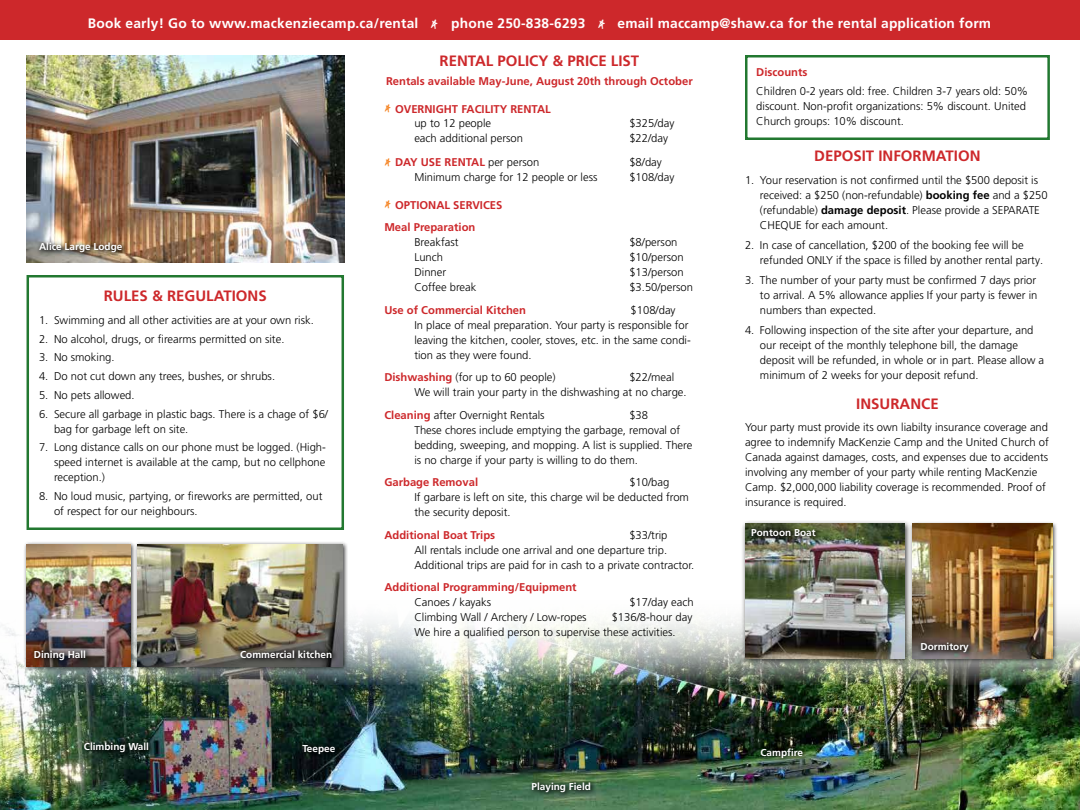
<style>
.page{position:relative;width:1080px;height:810px;background:#fff}
.page>*{position:absolute;margin:0;border:0;box-sizing:border-box;transform-origin:0 0}
.t1{font:700 15px "Frutiger LT Pro";color:#cd282b}
.t2{font:700 13.75px "Frutiger LT Pro";letter-spacing:.015em;color:#fff}
.t3{font:300 11.25px/15px "Frutiger LT Pro";color:#000}
.t4{font:700 11.25px/15px "Frutiger LT Pro";color:#cd282b}
.t5{font:700 10px "Frutiger LT Pro";color:#fff}
.s1{font-family:"Lovedbythe King";font-weight:400;font-size:17.5px}
.s2{font-family:"Lovedbythe King";font-weight:400;font-size:15px;color:#f58220}
.s3{font-weight:300;color:#000}
.s4{font-weight:700;color:#cd282b}
.s5{font-weight:700}
</style>
<div class="page">
<div style="left:0;top:0;width:1080px;height:39px;background:#cd282b"></div>
<img style="left:0;top:619px;width:1080px;height:191px">
<img style="left:27px;top:55px;width:317px;height:207px">
<div style="left:27px;top:275px;width:317px;height:255px;border:2px solid #227830"></div>
<div style="left:745px;top:55px;width:305px;height:85px;border:2px solid #227830"></div>
<div style="left:741px;top:520px;width:170px;height:145px;background:#000;opacity:.75"></div>
<img style="left:745px;top:524px;width:159px;height:134px">
<div style="left:910px;top:521px;width:148px;height:142px;background:#000;opacity:.75"></div>
<img style="left:912px;top:524px;width:140px;height:134px">
<div style="left:24px;top:541px;width:112px;height:131px;background:#000;opacity:.75"></div>
<img style="left:27px;top:544px;width:104px;height:122px">
<div style="left:134px;top:541px;width:214px;height:131px;background:#000;opacity:.75"></div>
<img style="left:137px;top:544px;width:206px;height:122px">
<div style="left:35px;top:238px;width:93px;height:21px;background:#000;opacity:.88"></div>
<div style="left:30px;top:646px;width:62px;height:20px;background:#000;opacity:.88"></div>
<div style="left:236px;top:646px;width:102px;height:18px;background:#000;opacity:.88"></div>
<div style="left:80px;top:738px;width:75px;height:21px;background:#000;opacity:.88"></div>
<div style="left:299px;top:740px;width:43px;height:21px;background:#000;opacity:.88"></div>
<div style="left:528px;top:778px;width:69px;height:21px;background:#000;opacity:.88"></div>
<div style="left:757px;top:744px;width:52px;height:20px;background:#000;opacity:.88"></div>
<div style="left:748px;top:524px;width:74px;height:18px;background:#000;opacity:.88"></div>
<div style="left:917px;top:639px;width:58px;height:20px;background:#000;opacity:.88"></div>
<p class="t2" style="left:88px;top:15px;width:905px">Book early! Go to www.mackenziecamp.ca/rental <span class="s1">*</span> phone 250-838-6293 <span class="s1">*</span> email maccamp@shaw.ca for the rental application form</p>
<p class="t5" style="left:39px;top:241px;width:85px">Alice Large Lodge</p>
<h1 class="t1" style="left:104px;top:287px;width:164px">RULES &amp; REGULATIONS</h1>
<p class="t3" style="left:39px;top:312px;width:276px">1. Swimming and all other activities are at your own risk.</p>
<p class="t3" style="left:39px;top:331px;width:247px">2. No alcohol, drugs, or firearms permitted on site.</p>
<p class="t3" style="left:39px;top:350px;width:77px">3. No smoking.</p>
<p class="t3" style="left:39px;top:369px;width:238px">4. Do not cut down any trees, bushes, or shrubs.</p>
<p class="t3" style="left:39px;top:387px;width:97px">5. No pets allowed.</p>
<p class="t3" style="left:54px;top:406px;width:276px;text-indent:-15px">6. Secure all garbage in plastic bags. There is a chage of $6/ bag for garbage left on site.</p>
<p class="t3" style="left:54px;top:440px;width:273px;text-align:justify;text-indent:-15px">7. Long distance calls on our phone must be logged. (High&shy;speed internet is available at the camp, but no cellphone reception.)</p>
<p class="t3" style="left:54px;top:489px;width:270px;text-indent:-15px">8. No loud music, partying, or fireworks are permitted, out of respect for our neighbours.</p>
<p class="t5" style="left:34px;top:648px;width:54px">Dining Hall</p>
<p class="t5" style="left:240px;top:648px;width:94px">Commercial kitchen</p>
<p class="t5" style="left:84px;top:741px;width:67px">Climbing Wall</p>
<p class="t5" style="left:303px;top:743px;width:34px">Teepee</p>
<h1 class="t1" style="left:440px;top:52px;width:201px">RENTAL POLICY &amp; PRICE LIST</h1>
<p class="t4" style="left:386px;top:74px;width:308px">Rentals available May-June, August 20th through October</p>
<p class="t4" style="left:414px;top:101px;width:138px;text-indent:-30px"><span class="s2">*</span> OVERNIGHT FACILITY RENTAL <span class="s3">up to 12 people</span></p>
<p class="t3" style="left:629px;top:116px;width:47px">$325/day</p>
<p class="t3" style="left:414px;top:131px;width:110px">each additional person</p>
<p class="t3" style="left:629px;top:131px;width:40px">$22/day</p>
<p class="t4" style="left:384px;top:155px;width:157px"><span class="s2">*</span> DAY USE RENTAL <span class="s3">per person</span></p>
<p class="t3" style="left:629px;top:155px;width:34px">$8/day</p>
<p class="t3" style="left:414px;top:170px;width:185px">Minimum charge for 12 people or less</p>
<p class="t3" style="left:629px;top:170px;width:47px">$108/day</p>
<p class="t4" style="left:384px;top:194px;width:120px;line-height:22.5px"><span class="s2">*</span> OPTIONAL SERVICES<br>Meal Preparation</p>
<p class="t3" style="left:414px;top:235px;width:46px">Breakfast</p>
<p class="t3" style="left:629px;top:235px;width:50px">$8/person</p>
<p class="t3" style="left:414px;top:250px;width:30px">Lunch</p>
<p class="t3" style="left:629px;top:250px;width:56px">$10/person</p>
<p class="t3" style="left:414px;top:265px;width:33px">Dinner</p>
<p class="t3" style="left:629px;top:265px;width:56px">$13/person</p>
<p class="t3" style="left:414px;top:280px;width:64px">Coffee break</p>
<p class="t3" style="left:629px;top:280px;width:65px">$3.50/person</p>
<p class="t4" style="left:384px;top:302px;width:143px">Use of Commercial Kitchen</p>
<p class="t3" style="left:414px;top:302px;width:278px;text-indent:216px">$108/day<br>In place of meal preparation. Your party is responsible for leaving the kitchen, cooler, stoves, etc. in the same condi&shy;tion as they were found.</p>
<p class="t3" style="left:384px;top:370px;width:173px"><span class="s4">Dishwashing</span> (for up to 60 people)</p>
<p class="t3" style="left:414px;top:370px;width:274px;text-indent:215px">$22/meal<br>We will train your party in the dishwashing at no charge.</p>
<p class="t3" style="left:384px;top:407px;width:162px"><span class="s4">Cleaning</span> after Overnight Rentals</p>
<p class="t3" style="left:414px;top:407px;width:280px;text-indent:215px">$38<br>These chores include emptying the garbage, removal of bedding, sweeping, and mopping. A list is supplied. There is no charge if your party is willing to do them.</p>
<p class="t4" style="left:384px;top:475px;width:95px">Garbage Removal</p>
<p class="t3" style="left:414px;top:475px;width:276px;text-indent:215px">$10/bag<br>If garbare is left on site, this charge wil be deducted from the security deposit.</p>
<p class="t4" style="left:384px;top:527px;width:112px">Additional Boat Trips</p>
<p class="t3" style="left:414px;top:527px;width:282px;text-indent:215px">$33/trip<br>All rentals include one arrival and one departure trip.<br>Additional trips are paid for in cash to a private contractor.</p>
<p class="t4" style="left:384px;top:580px;width:194px">Additional Programming/Equipment</p>
<p class="t3" style="left:414px;top:595px;width:78px">Canoes / kayaks</p>
<p class="t3" style="left:629px;top:595px;width:66px">$17/day each</p>
<p class="t3" style="left:414px;top:610px;width:174px">Climbing Wall / Archery / Low-ropes</p>
<p class="t3" style="left:414px;top:610px;width:279px;text-indent:197px">$136/8-hour day<br>We hire a qualified person to supervise these activities.</p>
<p class="t5" style="left:532px;top:781px;width:61px">Playing Field</p>
<p class="t4" style="left:756px;top:65px;width:53px">Discounts</p>
<p class="t3" style="left:756px;top:83px;width:273px">Children 0-2 years old: free. Children 3-7 years old: 50% discount. Non-profit organizations: 5% discount. United<br>Church groups: 10% discount.</p>
<h1 class="t1" style="left:814px;top:147px;width:168px">DEPOSIT INFORMATION</h1>
<p class="t3" style="left:760px;top:172px;width:289px;text-indent:-15px">1. Your reservation is not confirmed until the $500 deposit is received: a $250 (non-refundable) <span class="s5">booking fee</span> and a $250 (refundable) <span class="s5">damage deposit</span>. Please provide a SEPARATE CHEQUE for each amount.</p>
<p class="t3" style="left:760px;top:237px;width:285px;text-indent:-15px">2. In case of cancellation, $200 of the booking fee will be refunded ONLY if the space is filled by another rental party.</p>
<p class="t3" style="left:760px;top:272px;width:279px;text-align:justify;text-indent:-15px">3. The number of your party must be confirmed 7 days prior to arrival. A 5% allowance applies If your party is fewer in numbers than expected.</p>
<p class="t3" style="left:760px;top:322px;width:286px;text-indent:-15px">4. Following inspection of the site after your departure, and our receipt of the monthly telephone bill, the damage deposit will be refunded, in whole or in part. Please allow a minimum of 2 weeks for your deposit refund.</p>
<h1 class="t1" style="left:856px;top:395px;width:84px">INSURANCE</h1>
<p class="t3" style="left:745px;top:420px;width:305px">Your party must provide its own liabilty insurance coverage and agree to indemnify MacKenzie Camp and the United Church of Canada against damages, costs, and expenses due to accidents involving any member of your party while renting MacKenzie Camp. $2,000,000 liability coverage is recommended. Proof of insurance is required.</p>
<p class="t5" style="left:751px;top:527px;width:66px">Pontoon Boat</p>
<p class="t5" style="left:760px;top:746px;width:44px">Campfire</p>
<p class="t5" style="left:920px;top:641px;width:50px">Dormitory</p>
</div>
